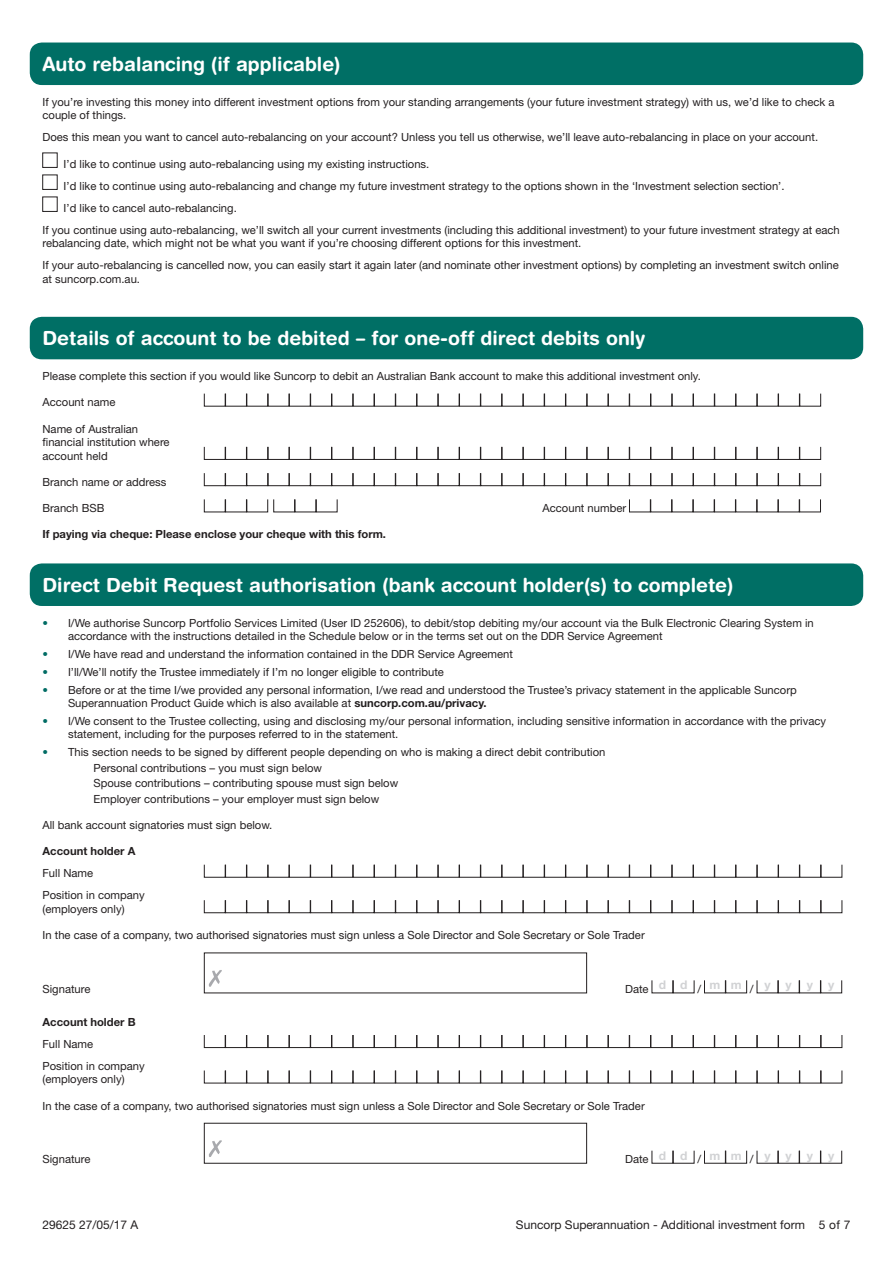
<style>
.page{position:relative;width:893px;height:1263px;background:#fff}
.page>*{position:absolute;margin:0;border:0;box-sizing:border-box;transform-origin:0 0}
.t1{font:700 19.5px "Helvetica Rounded LT Std";color:#fff}
.t2{font:12px "Helvetica Neue LT Std";color:#231f20}
.t3{font:700 12px "Helvetica Neue LT Std";color:#d1d2d4}
.t4{font:11.25px/13.5px "Helvetica Neue LT Std";color:#231f20}
.t5{font:700 11.25px "Helvetica Neue LT Std";color:#231f20}
.s1{color:#006c64}
.s2{font-weight:700}
</style>
<div class="page">
<svg style="left:204px;top:393px;width:617px;height:14px"></svg>
<svg style="left:204px;top:446px;width:617px;height:14px"></svg>
<svg style="left:204px;top:473px;width:617px;height:13px"></svg>
<svg style="left:204px;top:499px;width:134px;height:13px"></svg>
<svg style="left:629px;top:499px;width:192px;height:13px"></svg>
<div style="left:30px;top:43px;width:833px;height:42px;background:#006f65;border-radius:12px"></div>
<div style="left:30px;top:317px;width:833px;height:42px;background:#006f65;border-radius:12px"></div>
<svg style="left:204px;top:864px;width:638px;height:14px"></svg>
<svg style="left:204px;top:900px;width:638px;height:13px"></svg>
<svg style="left:209px;top:970px;width:13px;height:17px"></svg>
<svg style="left:652px;top:980px;width:42px;height:13px"></svg>
<svg style="left:704px;top:980px;width:43px;height:13px"></svg>
<svg style="left:757px;top:980px;width:85px;height:13px"></svg>
<svg style="left:204px;top:1035px;width:638px;height:13px"></svg>
<svg style="left:204px;top:1070px;width:638px;height:13px"></svg>
<svg style="left:209px;top:1140px;width:13px;height:17px"></svg>
<div style="left:204px;top:1123px;width:383px;height:40px;border:1px solid #231f20"></div>
<svg style="left:652px;top:1150px;width:42px;height:13px"></svg>
<svg style="left:704px;top:1150px;width:43px;height:13px"></svg>
<svg style="left:757px;top:1150px;width:85px;height:13px"></svg>
<div style="left:30px;top:563px;width:833px;height:43px;background:#006f65;border-radius:12px"></div>
<h1 class="t1" style="left:43px;top:52px;width:300px">Auto rebalancing (if applicable)</h1>
<p class="t4" style="left:43px;top:95px;width:793px">If you’re investing this money into different investment options from your standing arrangements (your future investment strategy) with us, we’d like to check a couple of things.</p>
<p class="t4" style="left:43px;top:130px;width:777px">Does this mean you want to cancel auto-rebalancing on your account? Unless you tell us otherwise, we’ll leave auto-rebalancing in place on your account.</p>
<p class="t4" style="left:64px;top:157px;width:367px">I’d like to continue using auto-rebalancing using my existing instructions.</p>
<p class="t4" style="left:64px;top:179px;width:722px">I’d like to continue using auto-rebalancing and change my future investment strategy to the options shown in the ‘Investment selection section’.</p>
<p class="t4" style="left:64px;top:201px;width:175px">I’d like to cancel auto-rebalancing.</p>
<p class="t4" style="left:43px;top:223px;width:799px">If you continue using auto-rebalancing, we’ll switch all your current investments (including this additional investment) to your future investment strategy at each</p>
<p class="t4" style="left:43px;top:232px;width:798px;line-height:22px">rebalancing date, which might not be what you want if you’re choosing different options for this investment.<br>If your auto-rebalancing is cancelled now, you can easily start it again later (and nominate other investment options) by completing an investment switch online</p>
<p class="t4" style="left:43px;top:272px;width:99px">at suncorp.com.au.</p>
<h1 class="t1" style="left:43px;top:326px;width:604px">Details of account to be debited – for one-off direct debits only</h1>
<p class="t4" style="left:43px;top:369px;width:660px">Please complete this section if you would like Suncorp to debit an Australian Bank account to make this additional investment only.</p>
<p class="t4" style="left:43px;top:395px;width:74px">Account name</p>
<p class="t4" style="left:43px;top:422px;width:129px">Name of Australian financial institution where account held</p>
<p class="t4" style="left:43px;top:475px;width:125px">Branch name or address</p>
<p class="t4" style="left:43px;top:501px;width:63px">Branch BSB</p>
<p class="t4" style="left:543px;top:501px;width:85px">Account number</p>
<p class="t5" style="left:43px;top:527px;width:345px">If paying via cheque: Please enclose your cheque with this form.</p>
<h1 class="t1" style="left:43px;top:573px;width:693px">Direct Debit Request authorisation (bank account holder(s) to complete)</h1>
<p class="t4" style="left:68px;top:616px;width:747px;text-indent:-26px"><span class="s1">•</span> I/We authorise Suncorp Portfolio Services Limited (User ID 252606), to debit/stop debiting my/our account via the Bulk Electronic Clearing System in accordance with the instructions detailed in the Schedule below or in the terms set out on the DDR Service Agreement</p>
<p class="t4" style="left:43px;top:647px;width:472px"><span class="s1">•</span> I/We have read and understand the information contained in the DDR Service Agreement</p>
<p class="t4" style="left:43px;top:665px;width:403px"><span class="s1">•</span> I’ll/We’ll notify the Trustee immediately if I’m no longer eligible to contribute</p>
<p class="t4" style="left:68px;top:683px;width:730px;text-indent:-26px"><span class="s1">•</span> Before or at the time I/we provided any personal information, I/we read and understood the Trustee’s privacy statement in the applicable Suncorp<br>Superannuation Product Guide which is also available at <span class="s2">suncorp.com.au/privacy.</span></p>
<p class="t4" style="left:68px;top:714px;width:760px;text-indent:-26px"><span class="s1">•</span> I/We consent to the Trustee collecting, using and disclosing my/our personal information, including sensitive information in accordance with the privacy statement, including for the purposes referred to in the statement.</p>
<p class="t4" style="left:94px;top:744px;width:513px;line-height:15.6px;text-indent:-51px"><span class="s1">•</span> This section needs to be signed by different people depending on who is making a direct debit contribution Personal contributions – you must sign below<br>Spouse contributions – contributing spouse must sign below<br>Employer contributions – your employer must sign below</p>
<p class="t4" style="left:43px;top:818px;width:231px">All bank account signatories must sign below.</p>
<p class="t5" style="left:43px;top:844px;width:94px">Account holder A</p>
<p class="t4" style="left:43px;top:862px;width:104px;line-height:22px">Full Name<br>Position in company</p>
<p class="t4" style="left:43px;top:902px;width:84px">(employers only)</p>
<p class="t4" style="left:43px;top:928px;width:604px">In the case of a company, two authorised signatories must sign unless a Sole Director and Sole Secretary or Sole Trader</p>
<p class="t4" style="left:43px;top:982px;width:49px">Signature</p>
<p class="t4" style="left:625px;top:982px;width:147px">Date <sup>d</sup> <sup>d</sup> / <sup>m</sup> <sup>m</sup> / <sup>y</sup></p>
<p class="t3" style="left:786px;top:977px;width:8px">y</p>
<p class="t3" style="left:807px;top:977px;width:8px">y</p>
<p class="t3" style="left:828px;top:977px;width:8px">y</p>
<p class="t5" style="left:43px;top:1015px;width:95px">Account holder B</p>
<p class="t4" style="left:43px;top:1032px;width:104px;line-height:22px">Full Name<br>Position in company</p>
<p class="t4" style="left:43px;top:1072px;width:84px">(employers only)</p>
<p class="t4" style="left:43px;top:1098px;width:604px">In the case of a company, two authorised signatories must sign unless a Sole Director and Sole Secretary or Sole Trader</p>
<p class="t4" style="left:43px;top:1152px;width:49px">Signature</p>
<p class="t4" style="left:625px;top:1152px;width:147px">Date <sup>d</sup> <sup>d</sup> / <sup>m</sup> <sup>m</sup> / <sup>y</sup></p>
<p class="t3" style="left:786px;top:1148px;width:8px">y</p>
<p class="t3" style="left:807px;top:1148px;width:8px">y</p>
<p class="t3" style="left:828px;top:1148px;width:8px">y</p>
<p class="t2" style="left:43px;top:1217px;width:97px">29625 27/05/17 A</p>
<p class="t2" style="left:516px;top:1217px;width:336px">Suncorp Superannuation - Additional investment form 5 of 7</p>
</div>
